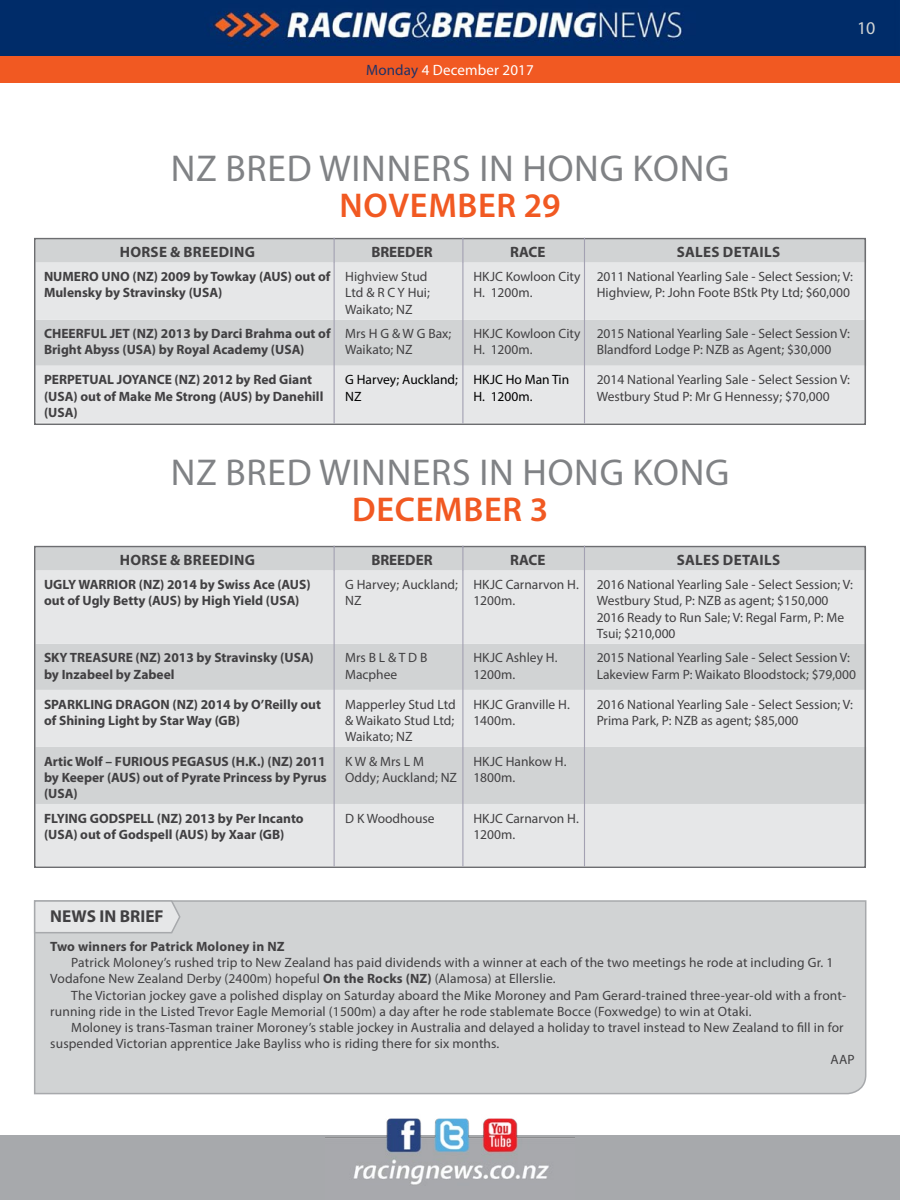
<style>
.page{position:relative;width:900px;height:1200px;background:#fff}
.page>*{position:absolute;margin:0;border:0;box-sizing:border-box;transform-origin:0 0}
.t1{font:37.5px "Myriad Pro";letter-spacing:.02em;color:#808285}
.t2{font:600 34.5px "Myriad Pro";letter-spacing:.02em;color:#f15922}
.t3{font:18px "Myriad Pro";color:#d1d4d4}
.t4{font:700 17.25px "Myriad Pro";color:#414042}
.t5{font:700 15px "Myriad Pro";color:#414042}
.t6{font:15px "Myriad Pro";letter-spacing:.01em;color:#fff}
.t7{font:13.5px/16.2px "Myriad Pro";color:#414042}
.t8{font:700 13.5px/16.2px "Myriad Pro";color:#414042}
.t9{font:13.5px/16.2px "Myriad Pro";color:#000}
.s1{color:#203267}
.s2{font-weight:700}
</style>
<div class="page">
<div style="left:0;top:1136px;width:900px;height:64px;background:#a7a9ac"></div>
<img style="left:325px;top:1118px;width:250px;height:67px">
<div style="left:0;top:56px;width:900px;height:27px;background:#f15922"></div>
<img style="left:0;top:0;width:900px;height:56px">
<div style="left:37px;top:241px;width:826px;height:22px;background:#d1d3d4"></div>
<svg style="left:37px;top:263px;width:826px;height:159px;background:#dfe1e2"></svg>
<div style="left:34px;top:238px;width:832px;height:187px;border:2px solid #6d6e71"></div>
<div style="left:37px;top:549px;width:826px;height:22px;background:#d1d3d4"></div>
<svg style="left:37px;top:571px;width:826px;height:294px;background:#dedfe0"></svg>
<div style="left:34px;top:546px;width:832px;height:322px;border:2px solid #6d6e71"></div>
<hr style="left:334px;top:238px;width:1px;height:186px;background:#a3a1b2">
<hr style="left:462px;top:238px;width:1px;height:186px;background:#a3a1b2">
<hr style="left:584px;top:238px;width:1px;height:186px;background:#a3a1b2">
<hr style="left:334px;top:546px;width:1px;height:321px;background:#a3a1b2">
<hr style="left:462px;top:546px;width:1px;height:321px;background:#a3a1b2">
<hr style="left:584px;top:546px;width:1px;height:321px;background:#a3a1b2">
<div style="left:34px;top:900px;width:833px;height:195px;background:#d1d3d4"></div>
<svg style="left:33px;top:900px;width:148px;height:34px;background:#dedfe0"></svg>
<p class="t6" style="left:366px;top:61px;width:169px"><span class="s1">Monday</span> 4 December 2017</p>
<h1 class="t1" style="left:171px;top:145px;width:201px">NZ Bred Winners</h1>
<h1 class="t1" style="left:479px;top:145px;width:251px">IN HONG KONG</h1>
<h2 class="t2" style="left:340px;top:184px;width:24px">NOV</h2>
<h2 class="t2" style="left:410px;top:184px;width:152px">EMBER 29</h2>
<h3 class="t3" style="left:857px;top:17px;width:20px">10</h3>
<p class="t5" style="left:120px;top:242px;width:21px">Horse</p>
<p class="t5" style="left:170px;top:242px;width:33px">&amp; Breeding</p>
<p class="t5" style="left:371px;top:242px;width:63px">BREEDER</p>
<p class="t5" style="left:510px;top:242px;width:37px">RACE</p>
<p class="t5" style="left:677px;top:242px;width:18px">Sales</p>
<p class="t5" style="left:723px;top:242px;width:20px">Details</p>
<p class="t8" style="left:44px;top:268px;width:288px">NUMERO UNO (NZ) 2009 by Towkay (AUS) out of<br>Mulensky by Stravinsky (USA)</p>
<p class="t7" style="left:345px;top:268px;width:86px">H ighview Stud<br>Ltd &amp; R C Y Hui;<br>Waikato; NZ</p>
<p class="t7" style="left:473px;top:268px;width:109px">HKJC Kowloon City<br>H. 1200m.</p>
<p class="t7" style="left:597px;top:268px;width:258px">2011 National Yearling Sale - Select Session; V:<br>H ighview, P: John Foote BStk Pty Ltd; $60,000</p>
<p class="t8" style="left:44px;top:325px;width:288px">CHEERFUL JET (NZ) 2013 by Darci Brahma out of<br>Bright Abyss (USA) by Royal Academy (USA)</p>
<p class="t7" style="left:345px;top:325px;width:108px">Mrs H G &amp; W G Bax;<br>Waikato; NZ</p>
<p class="t7" style="left:473px;top:325px;width:109px">HKJC Kowloon City<br>H. 1200m.</p>
<p class="t7" style="left:597px;top:325px;width:255px">2015 National Yearling Sale - Select Session V:<br>Blandford Lodge P: NZB as Agent; $30,000</p>
<p class="t8" style="left:44px;top:371px;width:281px">PERPETUAL JOYANCE (NZ) 2012 by Red Giant (USA) out of Make Me Strong (AUS) by Danehill (USA)</p>
<p class="t9" style="left:345px;top:372px;width:114px">G Harvey; Auckland;<br>NZ</p>
<p class="t9" style="left:473px;top:372px;width:97px">HKJC Ho Man Tin<br>H. 1200m.</p>
<p class="t7" style="left:597px;top:372px;width:255px">2014 National Yearling Sale - Select Session V:<br>Westbury Stud P: Mr G Hennessy; $70,000</p>
<h1 class="t1" style="left:171px;top:450px;width:201px">NZ Bred Winners</h1>
<h1 class="t1" style="left:479px;top:450px;width:251px">IN HONG KONG</h1>
<h2 class="t2" style="left:352px;top:488px;width:197px">DECEMBER 3</h2>
<p class="t5" style="left:120px;top:550px;width:21px">Horse</p>
<p class="t5" style="left:170px;top:550px;width:33px">&amp; Breeding</p>
<p class="t5" style="left:371px;top:550px;width:63px">BREEDER</p>
<p class="t5" style="left:510px;top:550px;width:37px">RACE</p>
<p class="t5" style="left:677px;top:550px;width:18px">Sales</p>
<p class="t5" style="left:723px;top:550px;width:20px">Details</p>
<p class="t8" style="left:44px;top:576px;width:268px">UGLY WARRIOR (NZ) 2014 by Swiss Ace (AUS) out of Ugly Betty (AUS) by High Yield (USA)</p>
<p class="t7" style="left:345px;top:576px;width:114px">G Harvey; Auckland;<br>NZ</p>
<p class="t7" style="left:473px;top:576px;width:107px">HKJC Carnarvon H.<br>1200m.</p>
<p class="t7" style="left:597px;top:576px;width:258px">2016 National Yearling Sale - Select Session; V:<br>Westbury Stud, P: NZB as agent; $150,000<br>2016 Ready to Run Sale; V: Regal Farm, P: Me Tsui; $210,000</p>
<p class="t8" style="left:44px;top:649px;width:271px">SKY TREASURE (NZ) 2013 by Stravinsky (USA) by Inzabeel by Zabeel</p>
<p class="t7" style="left:345px;top:650px;width:84px">Mrs B L &amp; T D B<br>Macphee</p>
<p class="t7" style="left:473px;top:650px;width:86px">HKJC Ashley H.<br>1200m.</p>
<p class="t7" style="left:597px;top:650px;width:261px">2015 National Yearling Sale - Select Session V:<br>Lakeview Farm P: Waikato Bloodstock; $79,000</p>
<p class="t8" style="left:44px;top:695px;width:279px">SPARKLING DRAGON (NZ) 2014 by O’Reilly out of Shining Light by Star Way (GB)</p>
<p class="t7" style="left:345px;top:696px;width:112px;text-align:justify">Mapperley Stud Ltd &amp; Waikato Stud Ltd; Waikato; NZ</p>
<p class="t7" style="left:473px;top:696px;width:98px">HKJC Granville H.<br>1400m.</p>
<p class="t7" style="left:597px;top:696px;width:258px">2016 National Yearling Sale - Select Session; V:<br>Prima Park, P: NZB as agent; $85,000</p>
<p class="t8" style="left:44px;top:752px;width:284px;text-align:justify">Artic Wolf – FURIOUS PEGASUS (H.K.) (NZ) 2011 by Keeper (AUS) out of Pyrate Princess by Pyrus (USA)</p>
<p class="t7" style="left:345px;top:753px;width:113px">K W &amp; Mrs L M<br>Oddy; Auckland; NZ</p>
<p class="t7" style="left:473px;top:753px;width:95px">HKJC Hankow H.<br>1800m.</p>
<p class="t8" style="left:44px;top:809px;width:261px">FLYING GODSPELL (NZ) 2013 by Per Incanto (USA) out of Godspell (AUS) by Xaar (GB)</p>
<p class="t7" style="left:345px;top:810px;width:91px">D K Woodhouse</p>
<p class="t7" style="left:473px;top:810px;width:107px">HKJC Carnarvon H.<br>1200m.</p>
<p class="t4" style="left:50px;top:905px;width:115px">NEWS IN BRIEF</p>
<p class="t8" style="left:50px;top:938px;width:236px">Two winners for Patrick Moloney in NZ</p>
<p class="t7" style="left:50px;top:954px;width:785px;text-indent:21px">Patrick Moloney’s rushed trip to New Zealand has paid dividends with a winner at each of the two meetings he rode at including Gr. 1<br>Vodafone New Zealand Derby (2400m) hopeful <span class="s2">On the Rocks (NZ)</span> (Alamosa) at Ellerslie.</p>
<p class="t7" style="left:50px;top:987px;width:797px;text-indent:21px">The Victorian jockey gave a polished display on Saturday aboard the Mike Moroney and Pam Gerard-trained three-year-old with a front&shy;running ride in the Listed Trevor Eagle Memorial (1500m) a day after he rode stablemate Bocce (Foxwedge) to win at Otaki.</p>
<p class="t7" style="left:71px;top:1019px;width:774px">Moloney is trans-Tasman trainer Moroney’s stable jockey in Australia and delayed a holiday to travel instead to New Zealand to fill in for</p>
<p class="t7" style="left:50px;top:1035px;width:451px">suspended Victorian apprentice Jake Bayliss who is riding there for six months.</p>
<p class="t7" style="left:831px;top:1051px;width:25px">AAP</p>
</div>
